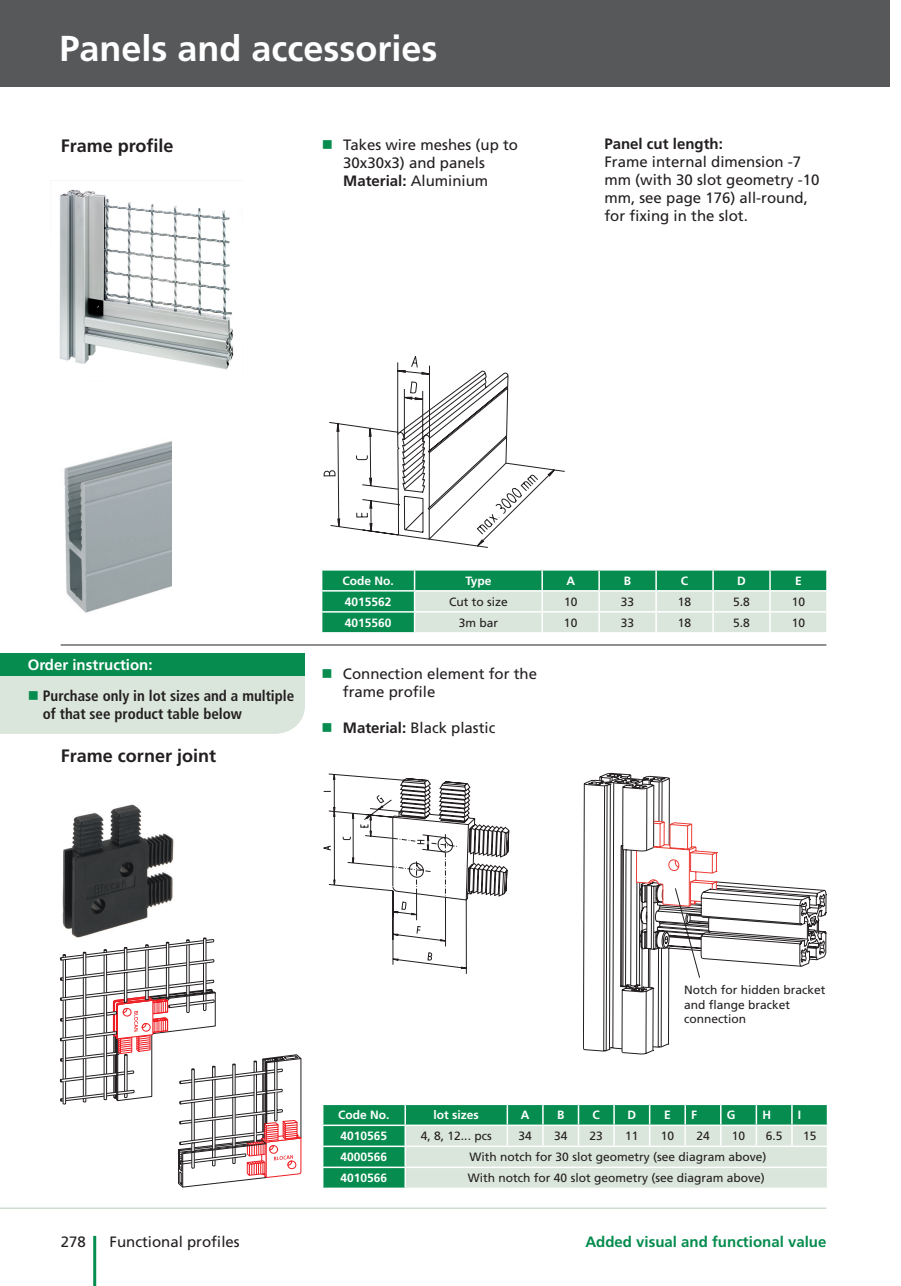
<style>
.page{position:relative;width:901px;height:1286px;background:#fff}
.page>*{position:absolute;margin:0;border:0;box-sizing:border-box;transform-origin:0 0}
.t1{font:700 36px "Frutiger";color:#fff}
.t2{font:700 18px "Frutiger";color:#231f20}
.t3{font:15px/18px "Frutiger";color:#231f20}
.t4{font:700 condensed 15px/18px "Frutiger";color:#231f20}
.t5{font:700 15px "Frutiger";color:#058c4e}
.t6{font:700 15px "Frutiger";color:#fff}
.t7{font:700 15px "Frutiger";color:#231f20}
.t8{font:12px/14.4px "Frutiger";color:#231f20}
.t9{font:700 12px "Frutiger";color:#fff}
.s1{font-weight:700}
</style>
<div class="page">
<hr style="left:93px;top:1235px;width:3px;height:50px;background:#058c4e">
<hr style="left:0;top:1207px;width:826px;height:1px;background:#cdded0">
<div style="left:0;top:0;width:889px;height:87px;background:#57585a"></div>
<svg style="left:583px;top:783px;width:79px;height:271px"></svg>
<svg style="left:591px;top:978px;width:79px;height:69px"></svg>
<hr style="left:61px;top:644px;width:765px;height:1px;background:#231f20">
<svg style="left:321px;top:570px;width:506px;height:62px;background:#83c1a2"></svg>
<svg style="left:322px;top:1104px;width:506px;height:83px;background:#94c9ae"></svg>
<img style="left:62px;top:804px;width:112px;height:133px">
<img style="left:64px;top:441px;width:108px;height:172px">
<svg style="left:324px;top:356px;width:241px;height:192px"></svg>
<svg style="left:323px;top:773px;width:186px;height:201px"></svg>
<svg style="left:60px;top:937px;width:241px;height:250px"></svg>
<img style="left:59px;top:189px;width:175px;height:181px">
<svg style="left:584px;top:773px;width:242px;height:205px"></svg>
<div style="left:0;top:653px;width:305px;height:22px;background:#058c4e"></div>
<div style="left:0;top:675px;width:305px;height:59px;background:#dae5db"></div>
<h1 class="t1" style="left:59px;top:27px;width:380px">Panels and accessories</h1>
<p class="t2" style="left:61px;top:135px;width:114px">Frame profile</p>
<p class="t3" style="left:343px;top:135px;width:176px">Takes wire meshes (up to<br>30x30x3) and panels<br><span class="s1">Material:</span> Aluminium</p>
<p class="t7" style="left:604px;top:134px;width:120px">Panel cut length:</p>
<p class="t3" style="left:604px;top:152px;width:217px">Frame internal dimension -7 mm (with 30 slot geometry -10 mm, see page 176) all-round, for fixing in the slot.</p>
<p class="t6" style="left:28px;top:655px;width:126px">Order instruction:</p>
<p class="t4" style="left:43px;top:686px;width:253px">Purchase only in lot sizes and a multiple of that see product table below</p>
<p class="t2" style="left:61px;top:745px;width:157px">Frame corner joint</p>
<p class="t9" style="left:342px;top:573px;width:53px">Code No.</p>
<p class="t9" style="left:465px;top:573px;width:28px">Type</p>
<p class="t9" style="left:566px;top:573px;width:10px">A</p>
<p class="t9" style="left:624px;top:573px;width:9px">B</p>
<p class="t9" style="left:681px;top:573px;width:9px">C</p>
<p class="t9" style="left:737px;top:573px;width:10px">D</p>
<p class="t9" style="left:795px;top:573px;width:8px">E</p>
<p class="t9" style="left:345px;top:594px;width:48px">4015562</p>
<p class="t8" style="left:449px;top:594px;width:60px">Cut to size</p>
<p class="t8" style="left:564px;top:594px;width:15px">10</p>
<p class="t8" style="left:621px;top:594px;width:15px">33</p>
<p class="t8" style="left:678px;top:594px;width:15px">18</p>
<p class="t8" style="left:733px;top:594px;width:18px">5.8</p>
<p class="t8" style="left:791px;top:594px;width:15px">10</p>
<p class="t9" style="left:345px;top:615px;width:48px">4015560</p>
<p class="t8" style="left:458px;top:615px;width:41px">3m bar</p>
<p class="t8" style="left:564px;top:615px;width:15px">10</p>
<p class="t8" style="left:621px;top:615px;width:15px">33</p>
<p class="t8" style="left:678px;top:615px;width:15px">18</p>
<p class="t8" style="left:733px;top:615px;width:18px">5.8</p>
<p class="t8" style="left:791px;top:615px;width:15px">10</p>
<p class="t3" style="left:343px;top:665px;width:196px">Connection element for the frame profile</p>
<p class="t3" style="left:343px;top:719px;width:154px"><span class="s1">Material:</span> Black plastic</p>
<p class="t8" style="left:684px;top:983px;width:143px">Notch for hidden bracket and flange bracket connection</p>
<p class="t9" style="left:338px;top:1108px;width:53px">Code No.</p>
<p class="t9" style="left:433px;top:1108px;width:47px">lot sizes</p>
<p class="t9" style="left:521px;top:1108px;width:10px">A</p>
<p class="t9" style="left:557px;top:1108px;width:9px">B</p>
<p class="t9" style="left:592px;top:1108px;width:9px">C</p>
<p class="t9" style="left:627px;top:1108px;width:10px">D</p>
<p class="t9" style="left:664px;top:1108px;width:8px">E</p>
<p class="t9" style="left:691px;top:1108px;width:7px">F</p>
<p class="t9" style="left:726px;top:1108px;width:10px">G</p>
<p class="t9" style="left:762px;top:1108px;width:10px">H</p>
<p class="t9" style="left:798px;top:1108px;width:5px">I</p>
<p class="t9" style="left:340px;top:1129px;width:48px">4010565</p>
<p class="t8" style="left:421px;top:1129px;width:72px">4, 8, 12... pcs</p>
<p class="t8" style="left:518px;top:1129px;width:15px">34</p>
<p class="t8" style="left:554px;top:1129px;width:15px">34</p>
<p class="t8" style="left:589px;top:1129px;width:15px">23</p>
<p class="t8" style="left:625px;top:1129px;width:15px">11</p>
<p class="t8" style="left:660px;top:1129px;width:15px">10</p>
<p class="t8" style="left:696px;top:1129px;width:15px">24</p>
<p class="t8" style="left:732px;top:1129px;width:15px">10</p>
<p class="t8" style="left:765px;top:1129px;width:18px">6.5</p>
<p class="t8" style="left:803px;top:1129px;width:15px">15</p>
<p class="t9" style="left:340px;top:1150px;width:48px">4000566</p>
<p class="t8" style="left:469px;top:1150px;width:298px">With notch for 30 slot geometry (see diagram above)</p>
<p class="t9" style="left:340px;top:1171px;width:48px">4010566</p>
<p class="t8" style="left:468px;top:1171px;width:298px">With notch for 40 slot geometry (see diagram above)</p>
<p class="t3" style="left:61px;top:1232px;width:27px">278</p>
<p class="t3" style="left:110px;top:1232px;width:132px">Functional profiles</p>
<p class="t5" style="left:585px;top:1233px;width:242px">Added visual and functional value</p>
</div>
